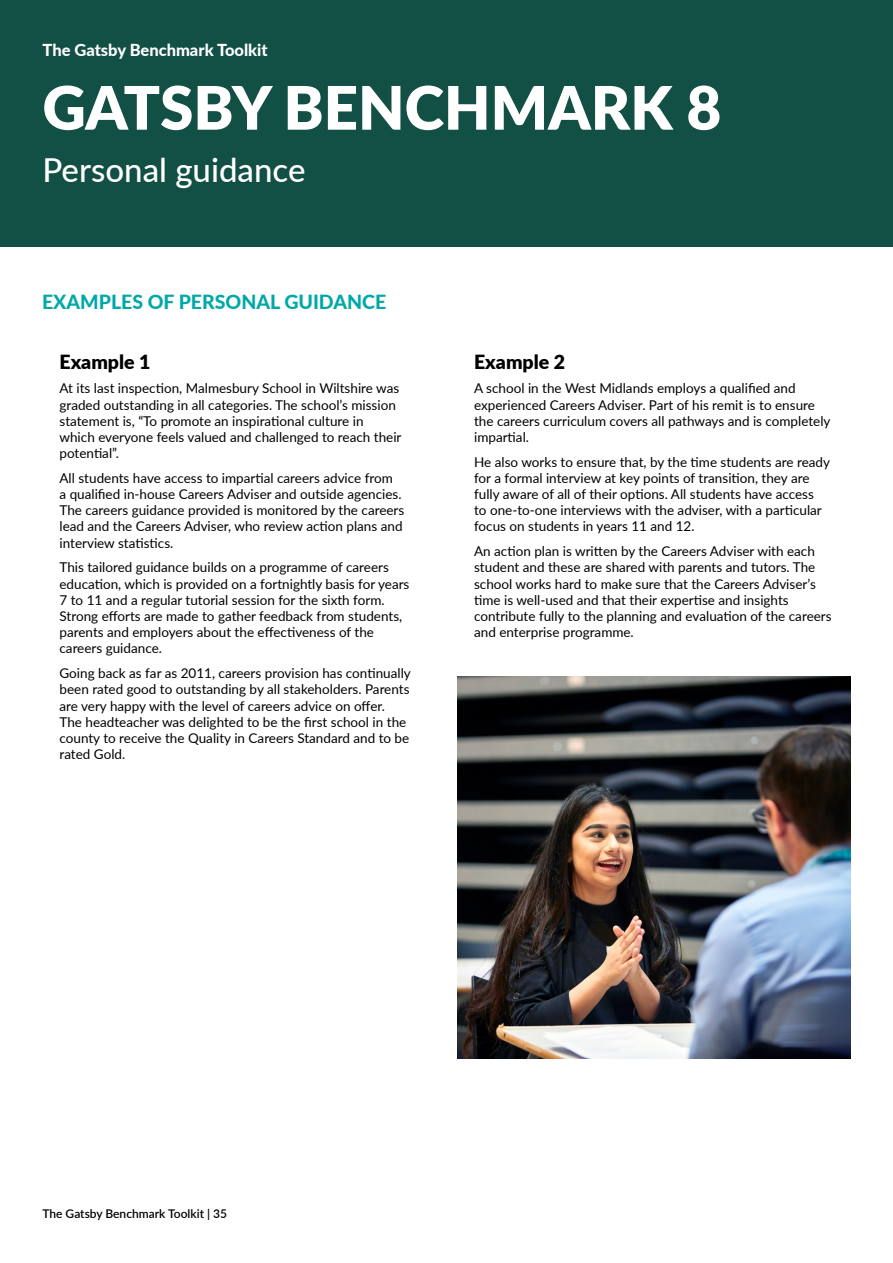
<style>
.page{position:relative;width:893px;height:1263px;background:#fff}
.page>*{position:absolute;margin:0;border:0;box-sizing:border-box;transform-origin:0 0}
.t1{font:900 60px "Lato";color:#fff}
.t2{font:500 33px "Lato";color:#fff}
.t3{font:800 19.5px "Lato";color:#00a8a8}
.t4{font:900 19.5px "Lato";color:#000}
.t5{font:800 16.5px "Lato";color:#fff}
.t6{font:13.5px/16.2px "Lato";color:#000}
.t7{font:600 12px "Lato";color:#000}
</style>
<div class="page">
<div style="left:0;top:0;width:893px;height:247px;background:#124f44"></div>
<img style="left:457px;top:676px;width:393px;height:383px">
<p class="t5" style="left:43px;top:38px;width:227px">The Gatsby Benchmark Toolkit</p>
<h1 class="t1" style="left:43px;top:63px;width:680px">GATSBY BENCHMARK 8</h1>
<h2 class="t2" style="left:43px;top:146px;width:265px">Personal guidance</h2>
<h3 class="t3" style="left:42px;top:287px;width:346px">EXAMPLES OF PERSONAL GUIDANCE</h3>
<h3 class="t4" style="left:60px;top:347px;width:93px">Example 1</h3>
<p class="t6" style="left:60px;top:380px;width:343px">At its last inspection, Malmesbury School in Wiltshire was graded outstanding in all categories. The school’s mission statement is, “To promote an inspirational culture in which everyone feels valued and challenged to reach their potential”.</p>
<p class="t6" style="left:60px;top:469px;width:346px">All students have access to impartial careers advice from<br>a qualified in-house Careers Adviser and outside agencies.<br>The careers guidance provided is monitored by the careers lead and the Careers Adviser, who review action plans and interview statistics.</p>
<p class="t6" style="left:60px;top:559px;width:351px">This tailored guidance builds on a programme of careers education, which is provided on a fortnightly basis for years 7 to 11 and a regular tutorial session for the sixth form.<br>Strong efforts are made to gather feedback from students, parents and employers about the effectiveness of the careers guidance.</p>
<p class="t6" style="left:60px;top:664px;width:353px">Going back as far as 2011, careers provision has continually been rated good to outstanding by all stakeholders. Parents are very happy with the level of careers advice on offer.<br>The headteacher was delighted to be the first school in the county to receive the Quality in Careers Standard and to be rated Gold.</p>
<h3 class="t4" style="left:474px;top:347px;width:93px">Example 2</h3>
<p class="t6" style="left:474px;top:380px;width:358px">A school in the West Midlands employs a qualified and experienced Careers Adviser. Part of his remit is to ensure the careers curriculum covers all pathways and is completely impartial.</p>
<p class="t6" style="left:474px;top:453px;width:357px">He also works to ensure that, by the time students are ready for a formal interview at key points of transition, they are fully aware of all of their options. All students have access<br>to one-to-one interviews with the adviser, with a particular focus on students in years 11 and 12.</p>
<p class="t6" style="left:474px;top:543px;width:359px">An action plan is written by the Careers Adviser with each student and these are shared with parents and tutors. The school works hard to make sure that the Careers Adviser’s time is well-used and that their expertise and insights contribute fully to the planning and evaluation of the careers and enterprise programme.</p>
<p class="t7" style="left:43px;top:1205px;width:186px">The Gatsby Benchmark Toolkit | 35</p>
</div>
